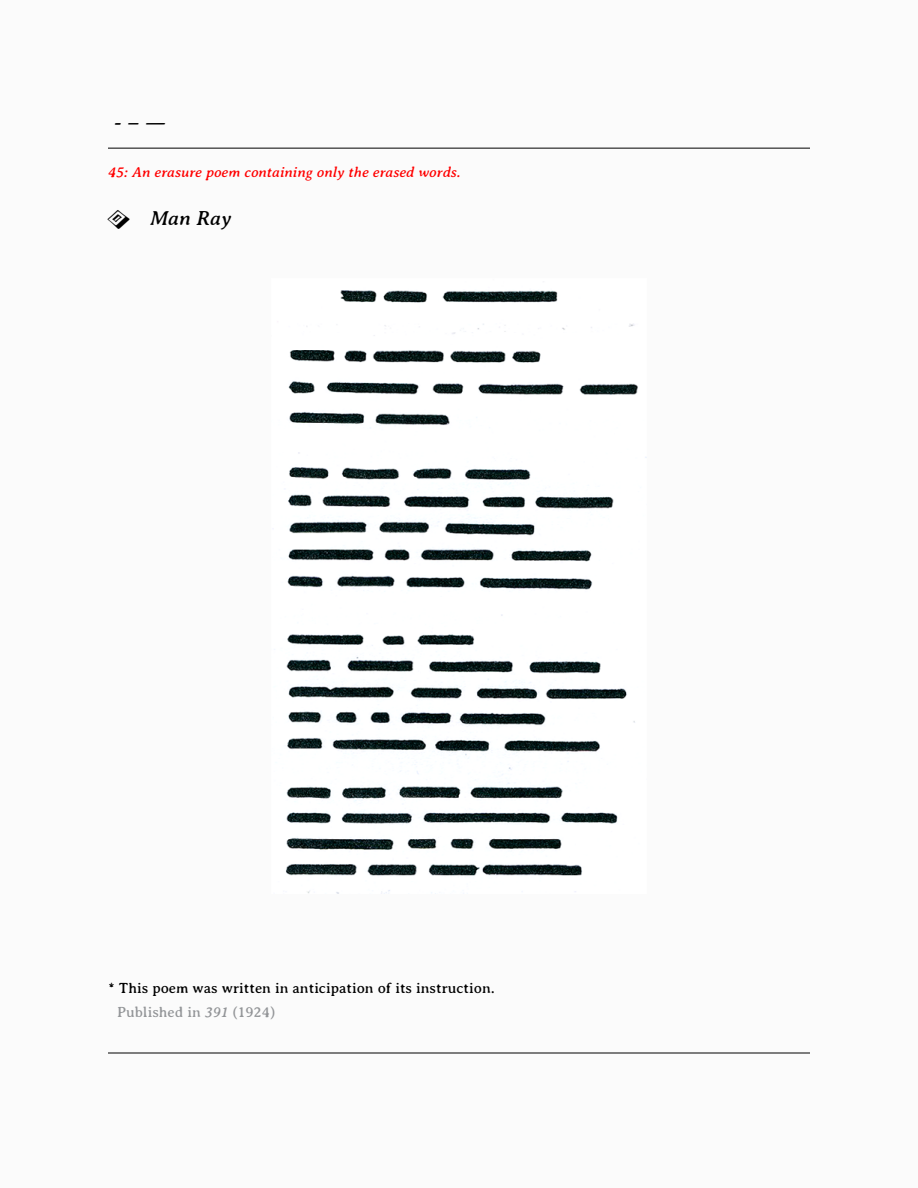
<style>
.page{position:relative;width:918px;height:1188px;background:#fbfbfb}
.page>*{position:absolute;margin:0;border:0;box-sizing:border-box;transform-origin:0 0}
.t1{font:italic 21px "Averia Serif";color:#000}
.t2{font:15px/24px "Averia Serif";color:#000}
.t3{font:italic 15px "Averia Serif";color:#f00}
.s1{font-family:"Caravan LH Four";font-style:normal}
.s2{color:#939598}
.s3{font-style:italic;color:#939598}
</style>
<div class="page">
<img style="left:286px;top:290px;width:361px;height:604px">
<hr style="left:108px;top:1053px;width:702px;height:1px;background:#000">
<hr style="left:108px;top:148px;width:702px;height:1px;background:#000">
<h1 class="t1" style="left:114px;top:110px;width:53px">- – —</h1>
<p class="t3" style="left:108px;top:163px;width:354px">45: An erasure poem containing only the erased words.</p>
<h1 class="t1" style="left:108px;top:206px;width:125px"><span class="s1">1</span> Man Ray</h1>
<p class="t2" style="left:117px;top:976px;width:379px;text-indent:-9px">* This poem was written in anticipation of its instruction.<br><span class="s2">Published in</span> <span class="s3">391</span> <span class="s2">(1924)</span></p>
</div>
